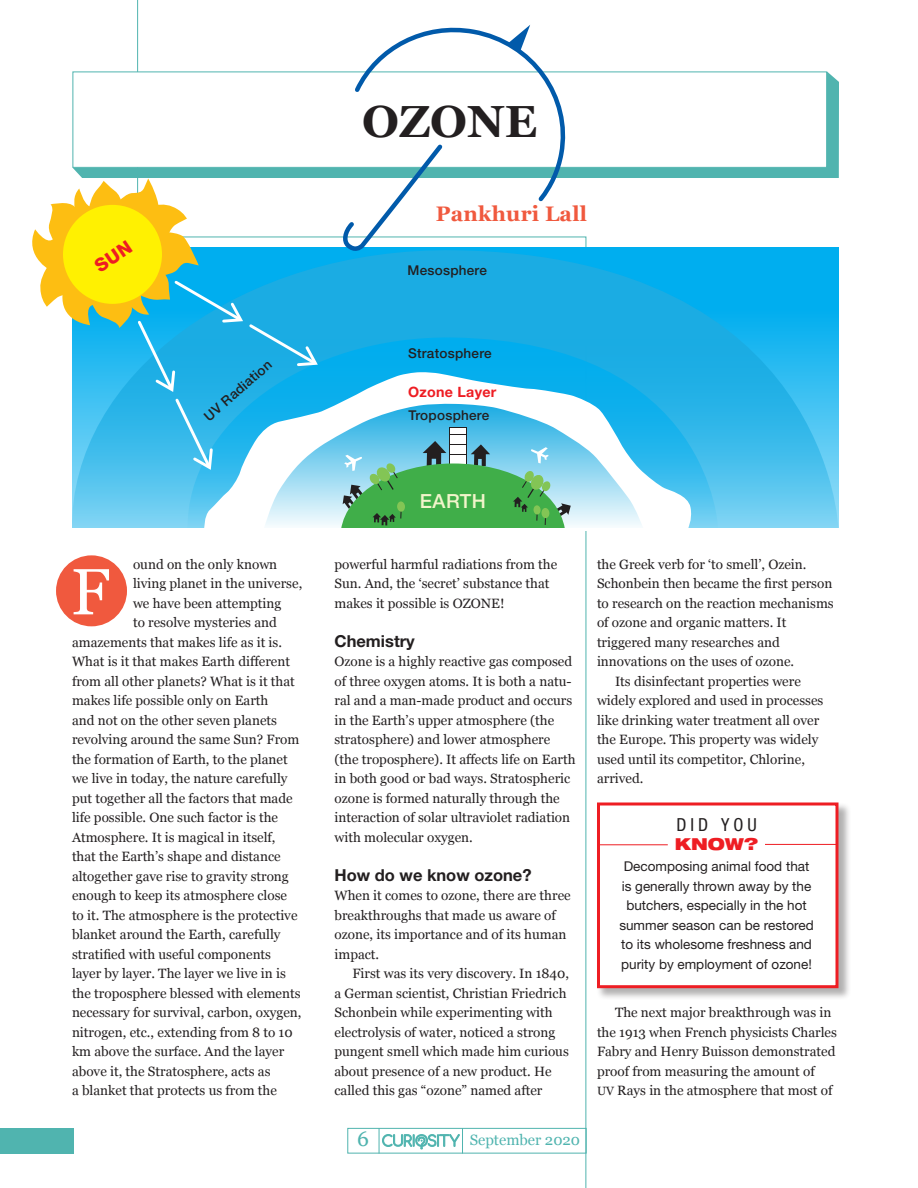
<style>
.page{position:relative;width:918px;height:1188px;background:#fff}
.page>*{position:absolute;margin:0;border:0;box-sizing:border-box;transform-origin:0 0}
.t1{font:700 45px "Georgia";color:#231f20}
.t2{font:700 21px "Georgia";letter-spacing:.01em;color:#f0593e}
.t3{font:21px "Georgia";color:#50b4af}
.t4{font:19.5px "Helvetica Neue LT 65 Md";letter-spacing:.02em;color:#f2f5cb}
.t5{font:18px "Helvetica Neue LT 57 Cn";letter-spacing:.225em;color:#231f20}
.t6{font:16.5px "Helvetica Neue LT 75 Bd";color:#231f20}
.t7{font:16.5px "Helvetica Neue LT 93 Blk Ex";color:#ee1d23}
.t8{font:15px "Georgia";color:#50b4af}
.t9{font:14.25px "Helvetica Neue LT 75 Bd";letter-spacing:.02em;color:#ee1d23}
.t10{font:13.5px/19.5px "Georgia";color:#231f20}
.t11{font:13.5px/19.5px "Helvetica Neue LT 55 Rm";color:#231f20;text-align:center}
.t12{font:13.5px "Helvetica Neue LT 65 Md";letter-spacing:.02em;color:#231f20}
.s1{font-size:12px}
</style>
<div class="page">
<svg style="left:72px;top:249px;width:766px;height:279px;background:#28b5ea"></svg>
<svg style="left:186px;top:336px;width:532px;height:192px;background:#1cb1e9"></svg>
<div style="left:347px;top:1128px;width:240px;height:26px;border:1px solid #50b4af"></div>
<svg style="left:379px;top:1128px;width:84px;height:26px"></svg>
<div style="left:73px;top:72px;width:766px;height:106px;background:#50b4af"></div>
<div style="left:73px;top:72px;width:754px;height:96px;background:#fff;border:1px solid #50b4af"></div>
<div style="left:56px;top:555px;width:71px;height:71px;background:#f0593e;border-radius:50%"></div>
<svg style="left:74px;top:569px;width:35px;height:45px"></svg>
<div style="left:597px;top:802px;width:254px;height:199px;background:#231f20;opacity:.35"></div>
<div style="left:597px;top:802px;width:241px;height:186px;background:#fff;border:3px solid #ee1d23"></div>
<svg style="left:204px;top:372px;width:489px;height:156px"></svg>
<svg style="left:263px;top:404px;width:381px;height:124px"></svg>
<hr style="left:598px;top:844px;width:70px;height:1px;background:#ee1d23">
<hr style="left:765px;top:844px;width:72px;height:1px;background:#ee1d23">
<div style="left:0;top:1128px;width:74px;height:26px;background:#50b4af"></div>
<svg style="left:337px;top:25px;width:240px;height:229px"></svg>
<svg style="left:341px;top:428px;width:230px;height:100px;background:#5eb793"></svg>
<svg style="left:32px;top:178px;width:288px;height:294px"></svg>
<p class="t12" style="left:201px;top:412px;width:86px;rotate:-41deg">UV Radiation</p>
<p class="t10" style="left:133px;top:554px;width:146px">ound on the only known</p>
<p class="t10" style="left:133px;top:573px;width:171px">living planet in the universe,</p>
<p class="t10" style="left:133px;top:593px;width:150px">we have been attempting</p>
<p class="t10" style="left:133px;top:612px;width:145px">to resolve mysteries and</p>
<p class="t10" style="left:72px;top:632px;width:212px">amazements that makes life as it is.</p>
<p class="t10" style="left:72px;top:651px;width:220px">What is it that makes Earth different</p>
<p class="t10" style="left:72px;top:671px;width:224px">from all other planets? What is it that</p>
<p class="t10" style="left:72px;top:690px;width:198px">makes life possible only on Earth</p>
<p class="t10" style="left:72px;top:710px;width:207px">and not on the other seven planets</p>
<p class="t10" style="left:72px;top:729px;width:229px">revolving around the same Sun? From</p>
<p class="t10" style="left:72px;top:749px;width:217px">the formation of Earth, to the planet</p>
<p class="t10" style="left:72px;top:768px;width:217px">we live in today, the nature carefully</p>
<p class="t10" style="left:72px;top:788px;width:222px">put together all the factors that made</p>
<p class="t10" style="left:72px;top:807px;width:208px">life possible. One such factor is the</p>
<p class="t10" style="left:72px;top:827px;width:205px">Atmosphere. It is magical in itself,</p>
<p class="t10" style="left:72px;top:846px;width:210px">that the Earth’s shape and distance</p>
<p class="t10" style="left:72px;top:866px;width:218px">altogether gave rise to gravity strong</p>
<p class="t10" style="left:72px;top:885px;width:217px">enough to keep its atmosphere close</p>
<p class="t10" style="left:72px;top:905px;width:227px">to it. The atmosphere is the protective</p>
<p class="t10" style="left:72px;top:924px;width:210px">blanket around the Earth, carefully</p>
<p class="t10" style="left:72px;top:944px;width:201px">stratified with useful components</p>
<p class="t10" style="left:72px;top:963px;width:215px">layer by layer. The layer we live in is</p>
<p class="t10" style="left:72px;top:983px;width:230px">the troposphere blessed with elements</p>
<p class="t10" style="left:72px;top:1002px;width:231px">necessary for survival, carbon, oxygen,</p>
<p class="t10" style="left:72px;top:1022px;width:222px">nitrogen, etc., extending from 8 to 10</p>
<p class="t10" style="left:72px;top:1041px;width:214px">km above the surface. And the layer</p>
<p class="t10" style="left:72px;top:1061px;width:200px">above it, the Stratosphere, acts as</p>
<p class="t10" style="left:72px;top:1080px;width:206px">a blanket that protects us from the</p>
<p class="t1" style="left:362px;top:88px;width:177px">OZONE</p>
<p class="t2" style="left:436px;top:198px;width:153px">Pankhuri Lall</p>
<p class="t12" style="left:407px;top:262px;width:81px">Mesosphere</p>
<p class="t12" style="left:408px;top:345px;width:85px">Stratosphere</p>
<p class="t9" style="left:408px;top:383px;width:90px">Ozone Layer</p>
<p class="t12" style="left:409px;top:408px;width:82px">Troposphere</p>
<p class="t4" style="left:420px;top:490px;width:67px">EARTH</p>
<p class="t10" style="left:334px;top:554px;width:224px">powerful harmful radiations from the<br>Sun. And, the ‘secret’ substance that makes it possible is OZONE!</p>
<p class="t6" style="left:334px;top:630px;width:82px">Chemistry</p>
<p class="t10" style="left:334px;top:651px;width:243px">Ozone is a highly reactive gas composed of three oxygen atoms. It is both a natu&shy;ral and a man-made product and occurs in the Earth’s upper atmosphere (the stratosphere) and lower atmosphere (the troposphere). It affects life on Earth in both good or bad ways. Stratospheric ozone is formed naturally through the interaction of solar ultraviolet radiation with molecular oxygen.</p>
<p class="t6" style="left:334px;top:864px;width:199px">How do we know ozone?</p>
<p class="t10" style="left:334px;top:885px;width:238px">When it comes to ozone, there are three breakthroughs that made us aware of ozone, its importance and of its human impact.</p>
<p class="t10" style="left:334px;top:963px;width:236px;text-indent:18px">First was its very discovery. In 1840, a German scientist, Christian Friedrich Schonbein while experimenting with electrolysis of water, noticed a strong pungent smell which made him curious about presence of a new product. He called this gas “ozone” named after</p>
<p class="t3" style="left:357px;top:1124px;width:13px">6</p>
<p class="t8" style="left:470px;top:1129px;width:112px">September 2020</p>
<p class="t10" style="left:597px;top:554px;width:238px">the Greek verb for ‘to smell’, Ozein.<br>Schonbein then became the first person to research on the reaction mechanisms of ozone and organic matters. It triggered many researches and innovations on the uses of ozone.</p>
<p class="t10" style="left:597px;top:671px;width:228px;text-indent:18px">Its disinfectant properties were widely explored and used in processes like drinking water treatment all over the Europe. This property was widely used until its competitor, Chlorine, arrived.</p>
<p class="t5" style="left:676px;top:814px;width:82px">DID YOU</p>
<p class="t7" style="left:675px;top:834px;width:85px">KNOW?</p>
<p class="t11" style="left:619px;top:857px;width:196px">Decomposing animal food that is generally thrown away by the butchers, especially in the hot summer season can be restored to its wholesome freshness and purity by employment of ozone!</p>
<p class="t10" style="left:597px;top:1002px;width:241px;text-indent:18px">The next major breakthrough was in the 1913 when French physicists Charles Fabry and Henry Buisson demonstrated proof from measuring the amount of<br><span class="s1">UV</span> Rays in the atmosphere that most of</p>
</div>
